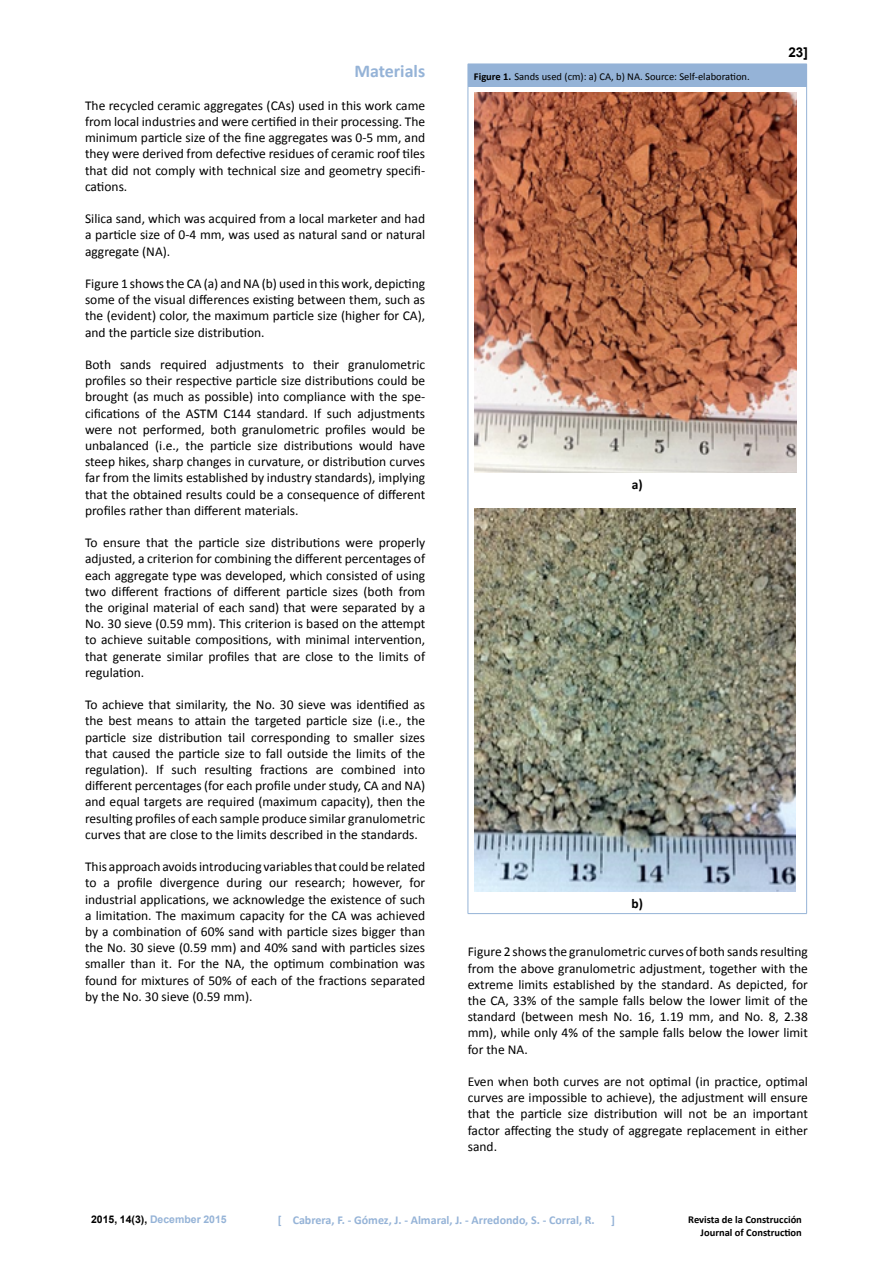
<style>
.page{position:relative;width:893px;height:1263px;background:#fff}
.page>*{position:absolute;margin:0;border:0;box-sizing:border-box;transform-origin:0 0}
.t1{font:700 18px "Calibri";color:#95b3d7}
.t2{font:13.5px/16.2px "Calibri";color:#000;text-align:justify}
.t3{font:700 13.5px "Calibri";color:#000}
.t4{font:700 13.5px "Arial";color:#000}
.t5{font:700 12px "Calibri";color:#95b3d7}
.t6{font:10.5px "Calibri";color:#000}
.t7{font:700 10.5px/12.6px "Calibri";color:#000;text-align:right}
.t8{font:700 10.5px "Arial";color:#95b3d7}
.s1{font-weight:700}
.s2{color:#000}
</style>
<div class="page">
<div style="left:468px;top:64px;width:339px;height:22px;background:#95b3d7"></div>
<hr style="left:468px;top:86px;width:1px;height:827px;background:#95b3d7">
<hr style="left:806px;top:86px;width:1px;height:827px;background:#95b3d7">
<hr style="left:468px;top:913px;width:339px;height:1px;background:#95b3d7">
<hr style="left:468px;top:85px;width:338px;height:2px;background:#95b3d7">
<img style="left:475px;top:93px;width:321px;height:380px">
<img style="left:475px;top:509px;width:320px;height:382px">
<h1 class="t1" style="left:354px;top:59px;width:72px">Materials</h1>
<p class="t2" style="left:85px;top:97px;width:342px">The recycled ceramic aggregates (CAs) used in this work came from local industries and were certified in their processing. The minimum particle size of the fine aggregates was 0-5 mm, and they were derived from defective residues of ceramic roof tiles that did not comply with technical size and geometry specifi&shy;cations.</p>
<p class="t2" style="left:85px;top:210px;width:342px">Silica sand, which was acquired from a local marketer and had a particle size of 0-4 mm, was used as natural sand or natural aggregate (NA).</p>
<p class="t2" style="left:85px;top:275px;width:342px">Figure 1 shows the CA (a) and NA (b) used in this work, depicting some of the visual differences existing between them, such as the (evident) color, the maximum particle size (higher for CA), and the particle size distribution.</p>
<p class="t2" style="left:85px;top:356px;width:342px">Both sands required adjustments to their granulometric profiles so their respective particle size distributions could be brought (as much as possible) into compliance with the spe&shy;cifications of the ASTM C144 standard. If such adjustments were not performed, both granulometric profiles would be unbalanced (i.e., the particle size distributions would have steep hikes, sharp changes in curvature, or distribution curves far from the limits established by industry standards), implying that the obtained results could be a consequence of different profiles rather than different materials.</p>
<p class="t2" style="left:85px;top:534px;width:342px">To ensure that the particle size distributions were properly adjusted, a criterion for combining the different percentages of each aggregate type was developed, which consisted of using two different fractions of different particle sizes (both from the original material of each sand) that were separated by a No. 30 sieve (0.59 mm). This criterion is based on the attempt to achieve suitable compositions, with minimal intervention, that generate similar profiles that are close to the limits of regulation.</p>
<p class="t2" style="left:85px;top:696px;width:342px">To achieve that similarity, the No. 30 sieve was identified as the best means to attain the targeted particle size (i.e., the particle size distribution tail corresponding to smaller sizes that caused the particle size to fall outside the limits of the regulation). If such resulting fractions are combined into different percentages (for each profile under study, CA and NA) and equal targets are required (maximum capacity), then the resulting profiles of each sample produce similar granulometric curves that are close to the limits described in the standards.</p>
<p class="t2" style="left:85px;top:858px;width:342px">This approach avoids introducing variables that could be related to a profile divergence during our research; however, for industrial applications, we acknowledge the existence of such a limitation. The maximum capacity for the CA was achieved by a combination of 60% sand with particle sizes bigger than the No. 30 sieve (0.59 mm) and 40% sand with particles sizes smaller than it. For the NA, the optimum combination was found for mixtures of 50% of each of the fractions separated by the No. 30 sieve (0.59 mm).</p>
<p class="t6" style="left:474px;top:69px;width:277px"><span class="s1">Figure 1.</span> Sands used (cm): a) CA, b) NA. Source: Self-elaboration.</p>
<p class="t4" style="left:788px;top:42px;width:21px">23]</p>
<p class="t3" style="left:632px;top:475px;width:12px">a)</p>
<p class="t3" style="left:632px;top:893px;width:13px">b)</p>
<p class="t2" style="left:468px;top:943px;width:342px">Figure 2 shows the granulometric curves of both sands resulting from the above granulometric adjustment, together with the extreme limits established by the standard. As depicted, for the CA, 33% of the sample falls below the lower limit of the standard (between mesh No. 16, 1.19 mm, and No. 8, 2.38 mm), while only 4% of the sample falls below the lower limit for the NA.</p>
<p class="t2" style="left:468px;top:1073px;width:342px">Even when both curves are not optimal (in practice, optimal curves are impossible to achieve), the adjustment will ensure that the particle size distribution will not be an important factor affecting the study of aggregate replacement in either sand.</p>
<p class="t8" style="left:91px;top:1212px;width:137px"><span class="s2">2015, 14(3),</span> December 2015</p>
<p class="t5" style="left:278px;top:1212px;width:318px">[ Cabrera, F. - Gómez, J. - Almaral, J. - Arredondo, S. - Corral, R.</p>
<p class="t5" style="left:611px;top:1212px;width:5px">]</p>
<p class="t7" style="left:688px;top:1213px;width:115px">Revista de la Construcción<br>Journal of Construction</p>
</div>
